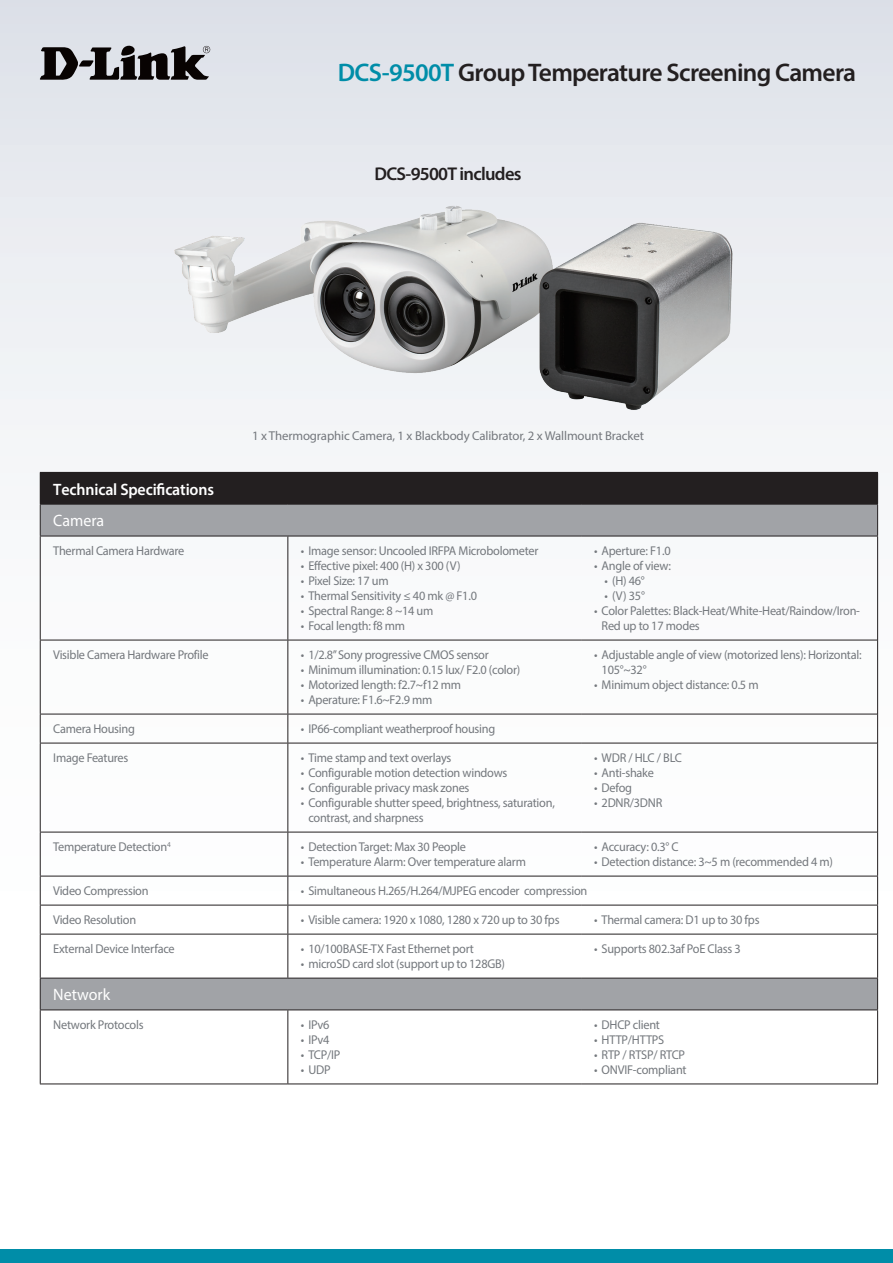
<style>
.page{position:relative;width:893px;height:1263px;background:#fff}
.page>*{position:absolute;margin:0;border:0;box-sizing:border-box;transform-origin:0 0}
.t1{font:600 25.5px "Myriad Pro";letter-spacing:-.025em;color:#231f20}
.t2{font:600 18.6px "Myriad Pro";letter-spacing:-.04em;color:#231f20}
.t3{font:600 16.5px "Myriad Pro";letter-spacing:-.01em;color:#fff}
.t4{font:16.5px "Myriad Pro";color:#fff}
.t5{font:12.9px "Myriad Pro";letter-spacing:-.01em;color:#74787d}
.t6{font:12.75px/15px "Myriad Pro";letter-spacing:-.02em;color:#74787d}
.s1{color:#008da8}
</style>
<div class="page">
<div style="left:0;top:0;width:893px;height:1084px;background:linear-gradient(to bottom,#e3e6ec,#fff)"></div>
<div style="left:0;top:1249px;width:893px;height:14px;background:#008da8"></div>
<svg style="left:40px;top:46px;width:170px;height:34px;background:#6a696c"></svg>
<div style="left:40px;top:472px;width:838px;height:32px;background:#231f20"></div>
<svg style="left:41px;top:505px;width:836px;height:504px"></svg>
<hr style="left:877px;top:505px;width:1px;height:31px;background:#231f20">
<hr style="left:877px;top:978px;width:1px;height:31px;background:#231f20">
<hr style="left:288px;top:876px;width:293px;height:1px;background:#231f20">
<hr style="left:581px;top:876px;width:297px;height:1px;background:#231f20">
<hr style="left:288px;top:905px;width:293px;height:1px;background:#231f20">
<hr style="left:581px;top:905px;width:297px;height:1px;background:#231f20">
<hr style="left:40px;top:978px;width:1px;height:31px;background:#231f20">
<hr style="left:40px;top:504px;width:248px;height:1px;background:#231f20">
<hr style="left:40px;top:505px;width:1px;height:31px;background:#231f20">
<hr style="left:288px;top:504px;width:293px;height:1px;background:#231f20">
<hr style="left:581px;top:504px;width:297px;height:1px;background:#231f20">
<hr style="left:288px;top:934px;width:293px;height:1px;background:#231f20">
<hr style="left:40px;top:536px;width:248px;height:1px;background:#231f20">
<hr style="left:40px;top:1083px;width:248px;height:1px;background:#231f20">
<hr style="left:288px;top:1083px;width:293px;height:1px;background:#231f20">
<hr style="left:581px;top:1083px;width:297px;height:1px;background:#231f20">
<hr style="left:40px;top:536px;width:1px;height:104px;background:#231f20">
<hr style="left:40px;top:640px;width:1px;height:74px;background:#231f20">
<svg style="left:40px;top:715px;width:1px;height:28px"></svg>
<hr style="left:40px;top:743px;width:1px;height:89px;background:#231f20">
<hr style="left:40px;top:832px;width:1px;height:44px;background:#231f20">
<svg style="left:40px;top:877px;width:1px;height:57px"></svg>
<hr style="left:40px;top:934px;width:1px;height:44px;background:#231f20">
<hr style="left:581px;top:536px;width:297px;height:1px;background:#231f20">
<hr style="left:581px;top:934px;width:296px;height:1px;background:#231f20">
<hr style="left:877px;top:536px;width:1px;height:104px;background:#231f20">
<hr style="left:877px;top:640px;width:1px;height:74px;background:#231f20">
<svg style="left:877px;top:714px;width:1px;height:29px"></svg>
<hr style="left:877px;top:743px;width:1px;height:89px;background:#231f20">
<hr style="left:877px;top:832px;width:1px;height:44px;background:#231f20">
<svg style="left:877px;top:876px;width:1px;height:58px"></svg>
<hr style="left:877px;top:934px;width:1px;height:44px;background:#231f20">
<hr style="left:40px;top:876px;width:248px;height:1px;background:#231f20">
<hr style="left:40px;top:905px;width:248px;height:1px;background:#231f20">
<hr style="left:40px;top:934px;width:248px;height:1px;background:#231f20">
<hr style="left:288px;top:978px;width:293px;height:1px;background:#231f20">
<hr style="left:40px;top:978px;width:248px;height:1px;background:#231f20">
<hr style="left:581px;top:978px;width:297px;height:1px;background:#231f20">
<hr style="left:288px;top:536px;width:293px;height:1px;background:#231f20">
<hr style="left:287px;top:536px;width:1px;height:104px;background:#231f20">
<hr style="left:287px;top:640px;width:1px;height:74px;background:#231f20">
<svg style="left:287px;top:715px;width:1px;height:28px"></svg>
<hr style="left:287px;top:743px;width:1px;height:89px;background:#231f20">
<hr style="left:287px;top:832px;width:1px;height:44px;background:#231f20">
<svg style="left:287px;top:876px;width:1px;height:58px"></svg>
<hr style="left:287px;top:934px;width:1px;height:44px;background:#231f20">
<hr style="left:40px;top:640px;width:248px;height:1px;background:#231f20">
<hr style="left:288px;top:640px;width:293px;height:1px;background:#231f20">
<hr style="left:581px;top:640px;width:296px;height:1px;background:#231f20">
<hr style="left:40px;top:714px;width:248px;height:1px;background:#231f20">
<hr style="left:288px;top:714px;width:293px;height:1px;background:#231f20">
<hr style="left:581px;top:714px;width:296px;height:1px;background:#231f20">
<hr style="left:40px;top:743px;width:248px;height:1px;background:#231f20">
<hr style="left:288px;top:743px;width:293px;height:1px;background:#231f20">
<hr style="left:581px;top:743px;width:296px;height:1px;background:#231f20">
<hr style="left:40px;top:832px;width:248px;height:1px;background:#231f20">
<hr style="left:288px;top:832px;width:293px;height:1px;background:#231f20">
<hr style="left:581px;top:832px;width:296px;height:1px;background:#231f20">
<hr style="left:40px;top:1009px;width:248px;height:1px;background:#231f20">
<hr style="left:40px;top:1010px;width:1px;height:73px;background:#231f20">
<hr style="left:581px;top:1009px;width:297px;height:1px;background:#231f20">
<hr style="left:877px;top:1010px;width:1px;height:73px;background:#231f20">
<hr style="left:288px;top:1009px;width:293px;height:1px;background:#231f20">
<hr style="left:287px;top:1010px;width:1px;height:73px;background:#231f20">
<img style="left:171px;top:193px;width:562px;height:222px">
<h1 class="t1" style="left:338px;top:56px;width:520px"><span class="s1">DCS-9500T</span> Group Temperature Screening Camera</h1>
<h2 class="t2" style="left:374px;top:162px;width:149px">DCS-9500T includes</h2>
<p class="t5" style="left:252px;top:428px;width:393px">1 x Thermographic Camera, 1 x Blackbody Calibrator, 2 x Wallmount Bracket</p>
<p class="t3" style="left:53px;top:478px;width:162px">Technical Specifications</p>
<p class="t4" style="left:53px;top:511px;width:52px">Camera</p>
<p class="t6" style="left:53px;top:543px;width:133px">Thermal Camera Hardware</p>
<p class="t6" style="left:301px;top:543px;width:239px">• Image sensor: Uncooled IRFPA Microbolometer</p>
<p class="t6" style="left:301px;top:558px;width:161px">• Effective pixel: 400 (H) x 300 (V)</p>
<p class="t6" style="left:301px;top:573px;width:89px">• Pixel Size: 17 um</p>
<p class="t6" style="left:301px;top:588px;width:178px">• Thermal Sensitivity ≤ 40 mk @ F1.0</p>
<p class="t6" style="left:301px;top:603px;width:134px">• Spectral Range: 8 ~14 um</p>
<p class="t6" style="left:301px;top:618px;width:106px">• Focal length: f8 mm</p>
<p class="t6" style="left:53px;top:647px;width:157px">Visible Camera Hardware Profile</p>
<p class="t6" style="left:301px;top:647px;width:189px">• 1/2.8’’ Sony progressive CMOS sensor</p>
<p class="t6" style="left:301px;top:662px;width:221px">• Minimum illumination: 0.15 lux/ F2.0 (color)</p>
<p class="t6" style="left:301px;top:677px;width:162px">• Motorized length: f2.7~f12 mm</p>
<p class="t6" style="left:301px;top:692px;width:133px">• Aperature: F1.6~F2.9 mm</p>
<p class="t6" style="left:53px;top:721px;width:83px">Camera Housing</p>
<p class="t6" style="left:301px;top:721px;width:196px">• IP66-compliant weatherproof housing</p>
<p class="t6" style="left:53px;top:750px;width:77px">Image Features</p>
<p class="t6" style="left:301px;top:750px;width:152px">• Time stamp and text overlays</p>
<p class="t6" style="left:301px;top:765px;width:208px">• Configurable motion detection windows</p>
<p class="t6" style="left:301px;top:780px;width:170px">• Configurable privacy mask zones</p>
<p class="t6" style="left:308px;top:795px;width:248px;text-indent:-7px">• Configurable shutter speed, brightness, saturation, contrast, and sharpness</p>
<p class="t6" style="left:53px;top:839px;width:119px">Temperature Detection<sup>4</sup></p>
<p class="t6" style="left:301px;top:839px;width:167px">• Detection Target: Max 30 People</p>
<p class="t6" style="left:301px;top:854px;width:227px">• Temperature Alarm: Over temperature alarm</p>
<p class="t6" style="left:594px;top:543px;width:78px">• Aperture: F1.0</p>
<p class="t6" style="left:594px;top:558px;width:79px">• Angle of view:</p>
<p class="t6" style="left:605px;top:573px;width:42px">• (H) 46°</p>
<p class="t6" style="left:605px;top:588px;width:42px">• (V) 35°</p>
<p class="t6" style="left:602px;top:603px;width:260px;text-indent:-7px">• Color Palettes: Black-Heat/White-Heat/Raindow/Iron-<br>Red up to 17 modes</p>
<p class="t6" style="left:602px;top:647px;width:262px;text-indent:-7px">• Adjustable angle of view (motorized lens): Horizontal:<br>105°~32°</p>
<p class="t6" style="left:594px;top:677px;width:166px">• Minimum object distance: 0.5 m</p>
<p class="t6" style="left:594px;top:750px;width:89px">• WDR / HLC / BLC</p>
<p class="t6" style="left:594px;top:765px;width:61px">• Anti-shake</p>
<p class="t6" style="left:594px;top:780px;width:39px">• Defog</p>
<p class="t6" style="left:594px;top:795px;width:70px">• 2DNR/3DNR</p>
<p class="t6" style="left:594px;top:839px;width:86px">• Accuracy: 0.3° C</p>
<p class="t6" style="left:594px;top:854px;width:240px">• Detection distance: 3~5 m (recommended 4 m)</p>
<p class="t6" style="left:53px;top:883px;width:97px">Video Compression</p>
<p class="t6" style="left:301px;top:883px;width:288px">• Simultaneous H.265/H.264/MJPEG encoder compression</p>
<p class="t6" style="left:53px;top:912px;width:85px">Video Resolution</p>
<p class="t6" style="left:301px;top:912px;width:260px">• Visible camera: 1920 x 1080, 1280 x 720 up to 30 fps</p>
<p class="t6" style="left:594px;top:912px;width:167px">• Thermal camera: D1 up to 30 fps</p>
<p class="t6" style="left:53px;top:941px;width:123px">External Device Interface</p>
<p class="t6" style="left:301px;top:941px;width:175px">• 10/100BASE-TX Fast Ethernet port</p>
<p class="t6" style="left:301px;top:956px;width:206px">• microSD card slot (support up to 128GB)</p>
<p class="t6" style="left:594px;top:941px;width:148px">• Supports 802.3af PoE Class 3</p>
<p class="t4" style="left:53px;top:984px;width:58px">Network</p>
<p class="t6" style="left:53px;top:1017px;width:92px">Network Protocols</p>
<p class="t6" style="left:301px;top:1017px;width:30px">• IPv6</p>
<p class="t6" style="left:301px;top:1032px;width:30px">• IPv4</p>
<p class="t6" style="left:301px;top:1047px;width:41px">• TCP/IP</p>
<p class="t6" style="left:301px;top:1062px;width:31px">• UDP</p>
<p class="t6" style="left:594px;top:1017px;width:67px">• DHCP client</p>
<p class="t6" style="left:594px;top:1032px;width:72px">• HTTP/HTTPS</p>
<p class="t6" style="left:594px;top:1047px;width:93px">• RTP / RTSP/ RTCP</p>
<p class="t6" style="left:594px;top:1062px;width:94px">• ONVIF-compliant</p>
</div>
